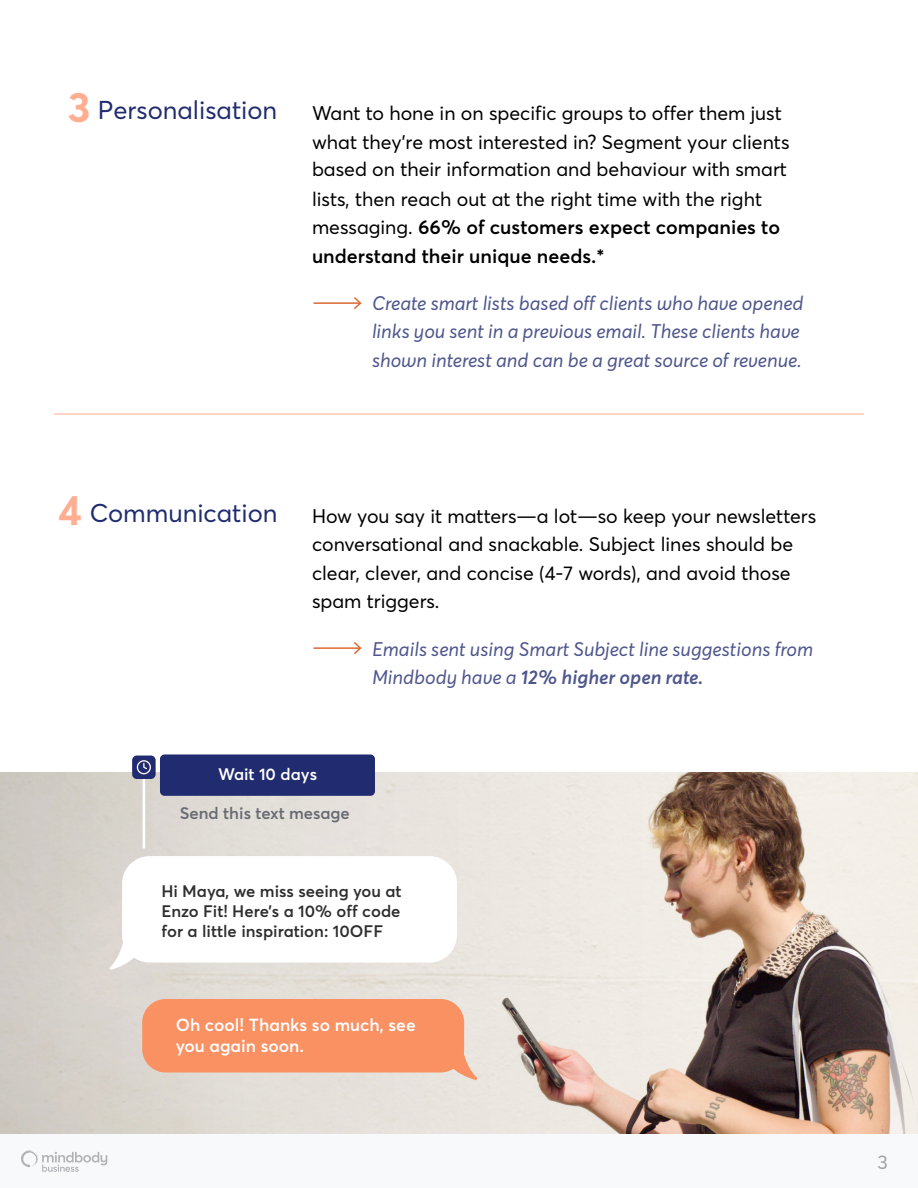
<style>
.page{position:relative;width:918px;height:1188px;background:#fff}
.page>*{position:absolute;margin:0;border:0;box-sizing:border-box;transform-origin:0 0}
.t1{font:25.5px "Averta";color:#212c6f}
.t2{font:19.5px/28.5px "Averta";color:#000}
.t3{font:italic 19.5px/28.5px "Averta";color:#4e568c}
.t4{font:600 19.5px/28.5px "Averta";color:#000}
.t5{font:19.5px "Averta";color:#a0a5ab}
.t6{font:600 17.25px/20.7px "Averta";color:#fff}
.t7{font:600 16.5px/19.8px "Averta";color:#2e2e2e;text-align:justify}
.t8{font:600 16.5px "Averta";color:#696b73}
.t9{font:600 16.5px "Averta";color:#fff}
.s1{font-weight:700;font-size:42px;color:#ffae92}
.s2{font-weight:400}
.s3{font-weight:600}
</style>
<div class="page">
<div style="left:0;top:1134px;width:918px;height:54px;background:#f8f9fa"></div>
<svg style="left:21px;top:1150px;width:86px;height:22px"></svg>
<svg style="left:0;top:772px;width:918px;height:362px;background:#cfc4bb"></svg>
<hr style="left:143px;top:779px;width:2px;height:69px;background:#fff">
<div style="left:132px;top:756px;width:24px;height:23px;background:#212b70;border-radius:5px"></div>
<div style="left:160px;top:754px;width:215px;height:42px;background:#212b70;border-radius:5px"></div>
<svg style="left:136px;top:760px;width:15px;height:15px"></svg>
<div style="left:122px;top:856px;width:335px;height:107px;background:#fff;border-radius:28px"></div>
<svg style="left:109px;top:938px;width:27px;height:32px"></svg>
<div style="left:142px;top:999px;width:322px;height:73px;background:#fa9163;border-radius:23px"></div>
<svg style="left:450px;top:1047px;width:28px;height:33px"></svg>
<hr style="left:54px;top:414px;width:810px;height:1px;background:#ffae92">
<hr style="left:314px;top:302px;width:46px;height:2px;background:#dd6933">
<svg style="left:352px;top:297px;width:10px;height:13px"></svg>
<hr style="left:314px;top:647px;width:46px;height:2px;background:#dd6933">
<svg style="left:352px;top:642px;width:10px;height:13px"></svg>
<h1 class="t1" style="left:68px;top:92px;width:211px"><span class="s1">3</span> Personalisation</h1>
<p class="t2" style="left:312px;top:99px;width:479px;line-height:27.9px">Want to hone in on specific groups to offer them just what they’re most interested in? Segment your clients based on their information and behaviour with smart</p>
<p class="t4" style="left:312px;top:184px;width:470px"><span class="s2">lists, then reach out at the right time with the right messaging.</span> 66% of customers expect companies to understand their unique needs.*</p>
<p class="t3" style="left:372px;top:289px;width:433px">Create smart lists based off clients who have opened links you sent in a previous email. These clients have shown interest and can be a great source of revenue.</p>
<h1 class="t1" style="left:58px;top:495px;width:221px"><span class="s1">4</span> Communication</h1>
<p class="t2" style="left:312px;top:501px;width:506px">How you say it matters—a lot—so keep your newsletters conversational and snackable. Subject lines should be clear, clever, and concise (4-7 words), and avoid those spam triggers.</p>
<p class="t3" style="left:372px;top:635px;width:443px">Emails sent using Smart Subject line suggestions from<br>Mindbody have a <span class="s3">12% higher open rate.</span></p>
<p class="t9" style="left:218px;top:763px;width:100px">Wait 10 days</p>
<p class="t8" style="left:180px;top:802px;width:172px">Send this text mesage</p>
<p class="t7" style="left:161px;top:880px;width:242px">Hi Maya, we miss seeing you at Enzo Fit! Here’s a 10% off code for a little inspiration: 10OFF</p>
<p class="t6" style="left:176px;top:1014px;width:242px">Oh cool! Thanks so much, see you again soon.</p>
<p class="t5" style="left:878px;top:1149px;width:12px">3</p>
</div>
